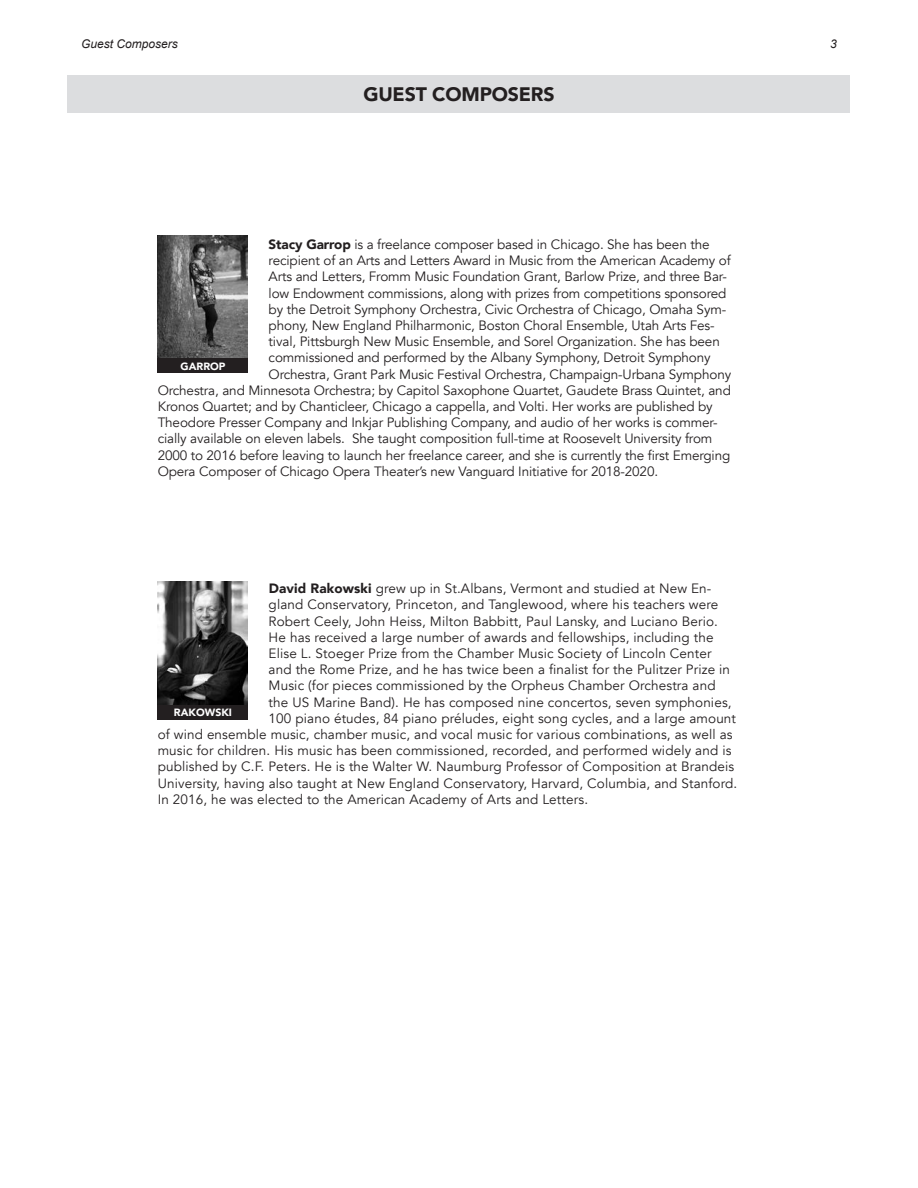
<style>
.page{position:relative;width:918px;height:1188px;background:#fff}
.page>*{position:absolute;margin:0;border:0;box-sizing:border-box;transform-origin:0 0}
.Compesition_Competit{font:900 19.5px "Avenir";letter-spacing:-.01em;color:#231f20}
.t1{font:13.5px "Avenir";letter-spacing:-.01em;color:#231f20}
.t2{font:13.5px "Avenir";letter-spacing:.01em;color:#231f20}
.Page_headers__text{font:italic 12px "Arial";color:#231f20}
.t3{font:900 10.5px "Avenir";color:#fff}
.s1{font-weight:900}
</style>
<div class="page">
<img style="left:158px;top:582px;width:90px;height:123px">
<div style="left:158px;top:705px;width:90px;height:14px;background:#231f20"></div>
<img style="left:158px;top:235px;width:90px;height:124px">
<div style="left:158px;top:359px;width:90px;height:14px;background:#231f20"></div>
<div style="left:68px;top:76px;width:782px;height:37px;background:#dcdddf"></div>
<p class="Page_headers__text" style="left:81px;top:36px;width:98px">Guest Composers</p>
<p class="Page_headers__text" style="left:830px;top:36px;width:8px">3</p>
<p class="Compesition_Competit" style="left:363px;top:77px;width:193px">GUEST COMPOSERS</p>
<p class="t1" style="left:269px;top:236px;width:442px"><span class="s1">Stacy Garrop</span> is a freelance composer based in Chicago. She has been the</p>
<p class="t1" style="left:269px;top:252px;width:464px">recipient of an Arts and Letters Award in Music from the American Academy of</p>
<p class="t1" style="left:269px;top:269px;width:460px">Arts and Letters, Fromm Music Foundation Grant, Barlow Prize, and three Bar-</p>
<p class="t1" style="left:269px;top:285px;width:459px">low Endowment commissions, along with prizes from competitions sponsored</p>
<p class="t1" style="left:269px;top:301px;width:459px">by the Detroit Symphony Orchestra, Civic Orchestra of Chicago, Omaha Sym-</p>
<p class="t1" style="left:269px;top:317px;width:448px">phony, New England Philharmonic, Boston Choral Ensemble, Utah Arts Fes-</p>
<p class="t1" style="left:269px;top:333px;width:453px">tival, Pittsburgh New Music Ensemble, and Sorel Organization. She has been</p>
<p class="t1" style="left:269px;top:350px;width:443px">commissioned and performed by the Albany Symphony, Detroit Symphony</p>
<p class="t1" style="left:269px;top:366px;width:464px">Orchestra, Grant Park Music Festival Orchestra, Champaign-Urbana Symphony</p>
<p class="t1" style="left:158px;top:382px;width:575px">Orchestra, and Minnesota Orchestra; by Capitol Saxophone Quartet, Gaudete Brass Quintet, and</p>
<p class="t1" style="left:158px;top:398px;width:557px">Kronos Quartet; and by Chanticleer, Chicago a cappella, and Volti. Her works are published by</p>
<p class="t1" style="left:158px;top:414px;width:562px">Theodore Presser Company and Inkjar Publishing Company, and audio of her works is commer-</p>
<p class="t1" style="left:158px;top:431px;width:556px">cially available on eleven labels. She taught composition full-time at Roosevelt University from</p>
<p class="t1" style="left:158px;top:447px;width:574px">2000 to 2016 before leaving to launch her freelance career, and she is currently the first Emerging</p>
<p class="t1" style="left:158px;top:463px;width:502px">Opera Composer of Chicago Opera Theater’s new Vanguard Initiative for 2018-2020.</p>
<p class="t3" style="left:181px;top:357px;width:46px">GARROP</p>
<p class="t2" style="left:269px;top:580px;width:444px"><span class="s1">David Rakowski</span> grew up in St.Albans, Vermont and studied at New En-</p>
<p class="t2" style="left:269px;top:597px;width:451px">gland Conservatory, Princeton, and Tanglewood, where his teachers were</p>
<p class="t2" style="left:269px;top:613px;width:451px">Robert Ceely, John Heiss, Milton Babbitt, Paul Lansky, and Luciano Berio.</p>
<p class="t2" style="left:269px;top:629px;width:446px">He has received a large number of awards and fellowships, including the</p>
<p class="t2" style="left:269px;top:645px;width:444px">Elise L. Stoeger Prize from the Chamber Music Society of Lincoln Center</p>
<p class="t2" style="left:269px;top:661px;width:463px">and the Rome Prize, and he has twice been a finalist for the Pulitzer Prize in</p>
<p class="t2" style="left:269px;top:678px;width:448px">Music (for pieces commissioned by the Orpheus Chamber Orchestra and</p>
<p class="t2" style="left:269px;top:694px;width:464px">the US Marine Band). He has composed nine concertos, seven symphonies,</p>
<p class="t2" style="left:269px;top:710px;width:469px">100 piano études, 84 piano préludes, eight song cycles, and a large amount</p>
<p class="t2" style="left:158px;top:726px;width:576px">of wind ensemble music, chamber music, and vocal music for various combinations, as well as</p>
<p class="t2" style="left:158px;top:742px;width:575px">music for children. His music has been commissioned, recorded, and performed widely and is</p>
<p class="t2" style="left:158px;top:759px;width:578px">published by C.F. Peters. He is the Walter W. Naumburg Professor of Composition at Brandeis</p>
<p class="t2" style="left:158px;top:775px;width:581px">University, having also taught at New England Conservatory, Harvard, Columbia, and Stanford.</p>
<p class="t2" style="left:158px;top:791px;width:432px">In 2016, he was elected to the American Academy of Arts and Letters.</p>
<p class="t3" style="left:174px;top:704px;width:60px">RAKOWSKI</p>
</div>
